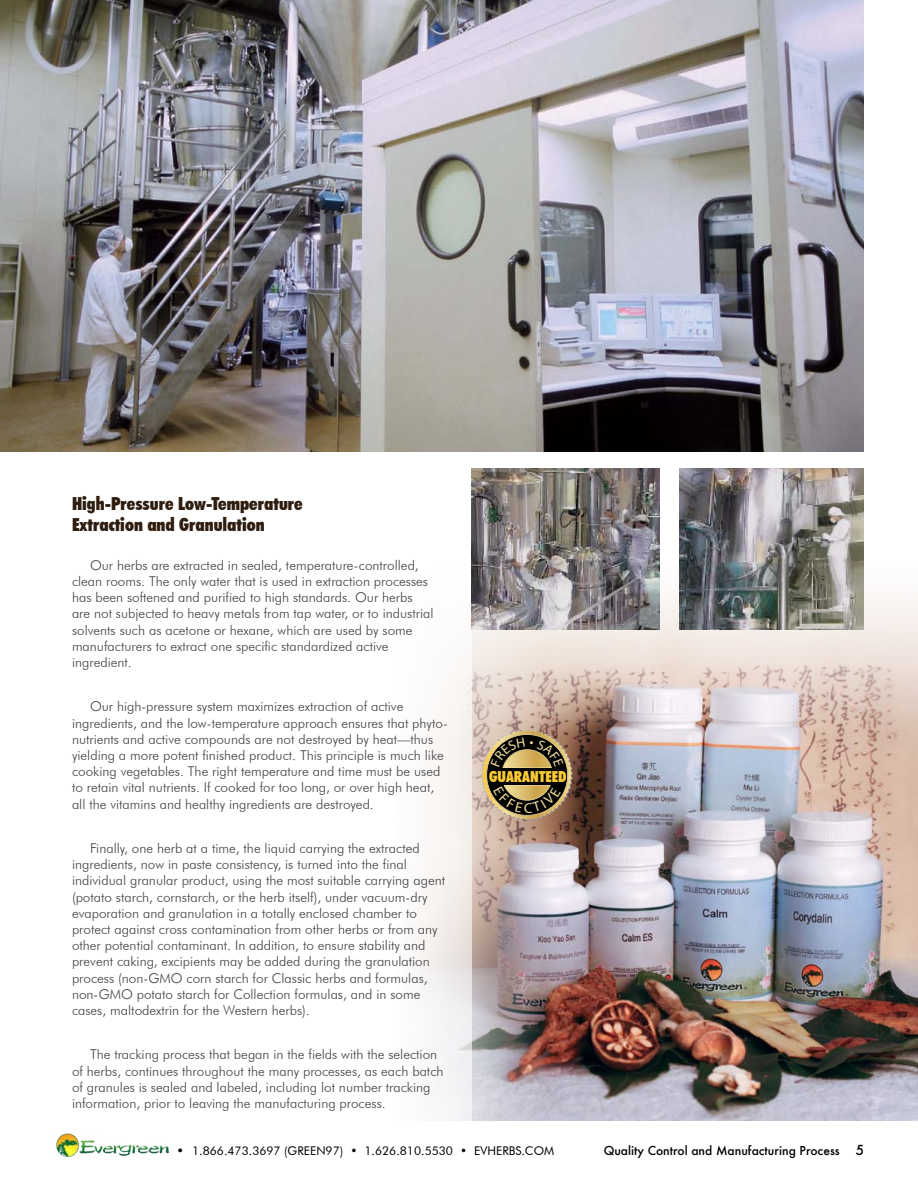
<style>
.page{position:relative;width:918px;height:1188px;background:#fff}
.page>*{position:absolute;margin:0;border:0;box-sizing:border-box;transform-origin:0 0}
.t1{font:900 condensed 18px/21.6px "Futura BT";color:#2f1e10}
.t2{font:900 condensed 15.15px "Futura BT";color:#fbcb34}
.t3{font:300 13.5px/16.2px "Futura BT";color:#414042}
.t4{font:12px "Futura BT";color:#000}
.t5{font:500 12px "Futura";color:#000}
.s1{font-family:"Futura";font-weight:500}
.s2{font-size:13.5px}
</style>
<div class="page">
<img style="left:472px;top:597px;width:446px;height:523px">
<img style="left:0;top:0;width:864px;height:451px">
<img style="left:472px;top:469px;width:188px;height:161px">
<img style="left:679px;top:469px;width:185px;height:161px">
<img style="left:56px;top:1133px;width:114px;height:25px">
<svg style="left:482px;top:729px;width:91px;height:92px;background:#6c5c41"></svg>
<h1 class="t1" style="left:72px;top:493px;width:232px">High-Pressure Low-Temperature<br>Extraction and Granulation</h1>
<p class="t3" style="left:72px;top:557px;width:363px;text-indent:18px">Our herbs are extracted in sealed, temperature-controlled, clean rooms. The only water that is used in extraction processes has been softened and purified to high standards. Our herbs are not subjected to heavy metals from tap water, or to industrial solvents such as acetone or hexane, which are used by some manufacturers to extract one specific standardized active ingredient.</p>
<p class="t3" style="left:72px;top:698px;width:377px;text-indent:18px">Our high-pressure system maximizes extraction of active ingredients, and the low-temperature approach ensures that phyto&shy;nutrients and active compounds are not destroyed by heat—thus yielding a more potent finished product. This principle is much like cooking vegetables. The right temperature and time must be used to retain vital nutrients. If cooked for too long, or over high heat, all the vitamins and healthy ingredients are destroyed.</p>
<p class="t3" style="left:72px;top:840px;width:375px;text-indent:18px">Finally, one herb at a time, the liquid carrying the extracted ingredients, now in paste consistency, is turned into the final individual granular product, using the most suitable carrying agent (potato starch, cornstarch, or the herb itself), under vacuum-dry evaporation and granulation in a totally enclosed chamber to protect against cross contamination from other herbs or from any other potential contaminant. In addition, to ensure stability and prevent caking, excipients may be added during the granulation process (non-GMO corn starch for Classic herbs and formulas, non-GMO potato starch for Collection formulas, and in some cases, maltodextrin for the Western herbs).</p>
<p class="t3" style="left:72px;top:1046px;width:373px;text-indent:18px">The tracking process that began in the fields with the selection of herbs, continues throughout the many processes, as each batch of granules is sealed and labeled, including lot number tracking information, prior to leaving the manufacturing process.</p>
<p class="t2" style="left:489px;top:767px;width:79px">GUARANTEED</p>
<p class="t4" style="left:176px;top:1143px;width:380px"><span class="s1">•</span> 1.866.473.3697 (GREEN97) • 1.626.810.5530 • EVHERBS.COM</p>
<p class="t5" style="left:604px;top:1142px;width:262px">Quality Control and Manufacturing Process <span class="s2">5</span></p>
</div>
